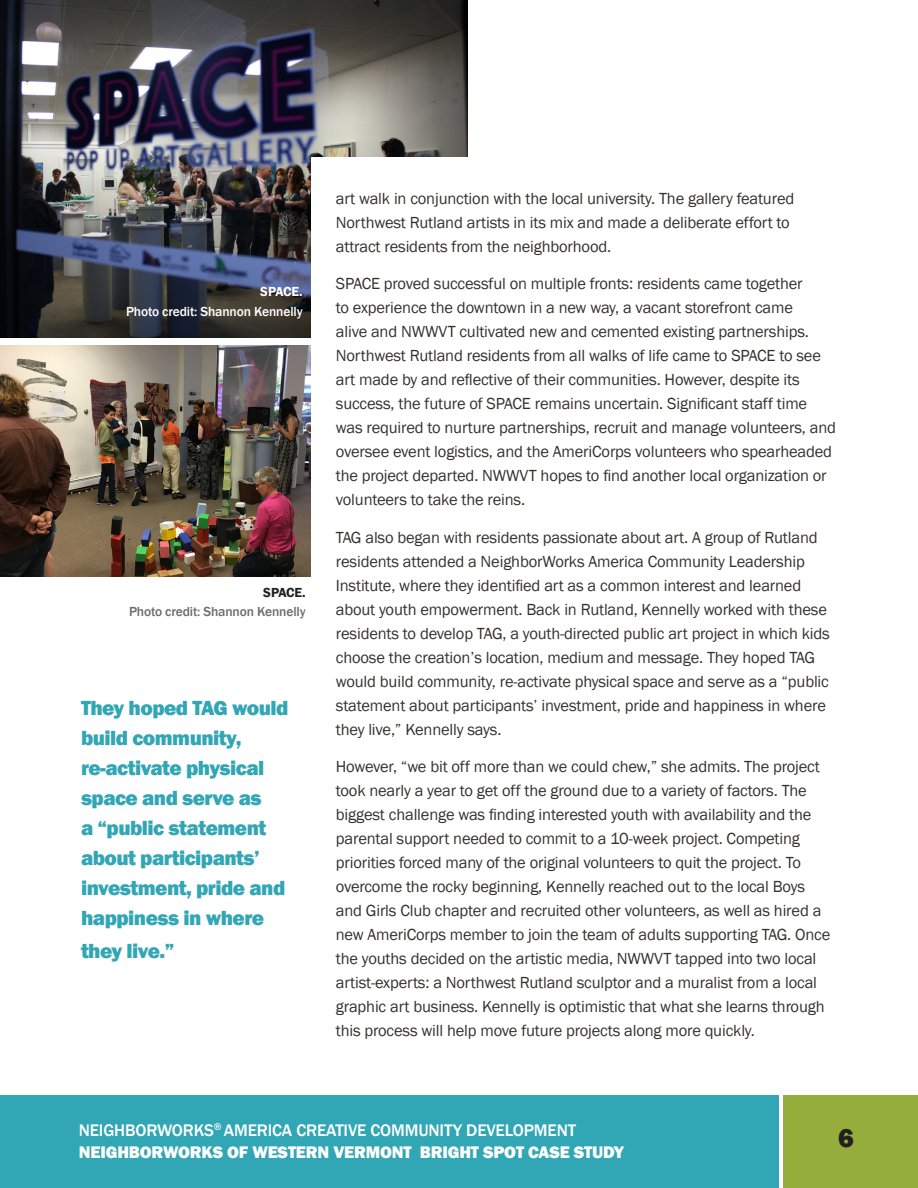
<style>
.page{position:relative;width:918px;height:1188px;background:#fff}
.page>*{position:absolute;margin:0;border:0;box-sizing:border-box;transform-origin:0 0}
.t1{font:800 27px "Franklin Gothic";color:#231f20}
.t2{font:800 21px/30px "Franklin Gothic";letter-spacing:-.025em;color:#31a6b4}
.t3{font:500 17.25px/22.5px "Franklin Gothic";letter-spacing:-.01em;color:#fff}
.Heading{font:16.5px/24px "Franklin Gothic";letter-spacing:-.01em;color:#34322c}
.t4{font:500 13.5px "Franklin Gothic";letter-spacing:-.01em;color:#6c6d70}
.t5{font:500 13.5px "Franklin Gothic";letter-spacing:-.01em;color:#fff}
.t6{font:600 13.5px "Franklin Gothic";letter-spacing:-.02em;color:#231f20}
.t7{font:600 13.5px "Franklin Gothic";letter-spacing:-.02em;color:#fff}
.s1{font-weight:800}
</style>
<div class="page">
<div style="left:0;top:1095px;width:779px;height:93px;background:#31a6b4"></div>
<div style="left:783px;top:1095px;width:135px;height:93px;background:#95ad3b"></div>
<img style="left:0;top:345px;width:311px;height:231px">
<img style="left:0;top:0;width:468px;height:338px">
<div style="left:311px;top:158px;width:553px;height:816px;background:#fff"></div>
<p class="t7" style="left:260px;top:283px;width:44px">SPACE.</p>
<p class="t5" style="left:126px;top:303px;width:178px">Photo credit: Shannon Kennelly</p>
<p class="t6" style="left:263px;top:584px;width:44px">SPACE.</p>
<p class="t4" style="left:129px;top:604px;width:178px">Photo credit: Shannon Kennelly</p>
<p class="t2" style="left:81px;top:692px;width:209px">They hoped TAG would build community, re-activate physical space and serve as<br>a “public statement about participants’ investment, pride and happiness in where</p>
<p class="t2" style="left:81px;top:935px;width:95px">they live.”</p>
<p class="Heading" style="left:336px;top:187px;width:460px">art walk in conjunction with the local university. The gallery featured<br>Northwest Rutland artists in its mix and made a deliberate effort to attract residents from the neighborhood.</p>
<p class="Heading" style="left:336px;top:272px;width:502px">SPACE proved successful on multiple fronts: residents came together<br>to experience the downtown in a new way, a vacant storefront came<br>alive and NWWVT cultivated new and cemented existing partnerships.<br>Northwest Rutland residents from all walks of life came to SPACE to see art made by and reflective of their communities. However, despite its success, the future of SPACE remains uncertain. Significant staff time was required to nurture partnerships, recruit and manage volunteers, and oversee event logistics, and the AmeriCorps volunteers who spearheaded the project departed. NWWVT hopes to find another local organization or volunteers to take the reins.</p>
<p class="Heading" style="left:336px;top:526px;width:496px">TAG also began with residents passionate about art. A group of Rutland residents attended a NeighborWorks America Community Leadership Institute, where they identified art as a common interest and learned about youth empowerment. Back in Rutland, Kennelly worked with these residents to develop TAG, a youth-directed public art project in which kids choose the creation’s location, medium and message. They hoped TAG would build community, re-activate physical space and serve as a “public statement about participants’ investment, pride and happiness in where they live,” Kennelly says.</p>
<p class="Heading" style="left:336px;top:755px;width:496px">However, “we bit off more than we could chew,” she admits. The project took nearly a year to get off the ground due to a variety of factors. The biggest challenge was finding interested youth with availability and the parental support needed to commit to a 10-week project. Competing priorities forced many of the original volunteers to quit the project. To overcome the rocky beginning, Kennelly reached out to the local Boys and Girls Club chapter and recruited other volunteers, as well as hired a new AmeriCorps member to join the team of adults supporting TAG. Once the youths decided on the artistic media, NWWVT tapped into two local artist-experts: a Northwest Rutland sculptor and a muralist from a local graphic art business. Kennelly is optimistic that what she learns through this process will help move future projects along more quickly.</p>
<p class="t3" style="left:79px;top:1119px;width:547px">NEIGHBORWORKS<sup>®</sup> AMERICA CREATIVE COMMUNITY DEVELOPMENT<br><span class="s1">NEIGHBORWORKS OF WESTERN VERMONT BRIGHT SPOT CASE STUDY</span></p>
<h1 class="t1" style="left:838px;top:1121px;width:17px">6</h1>
</div>
